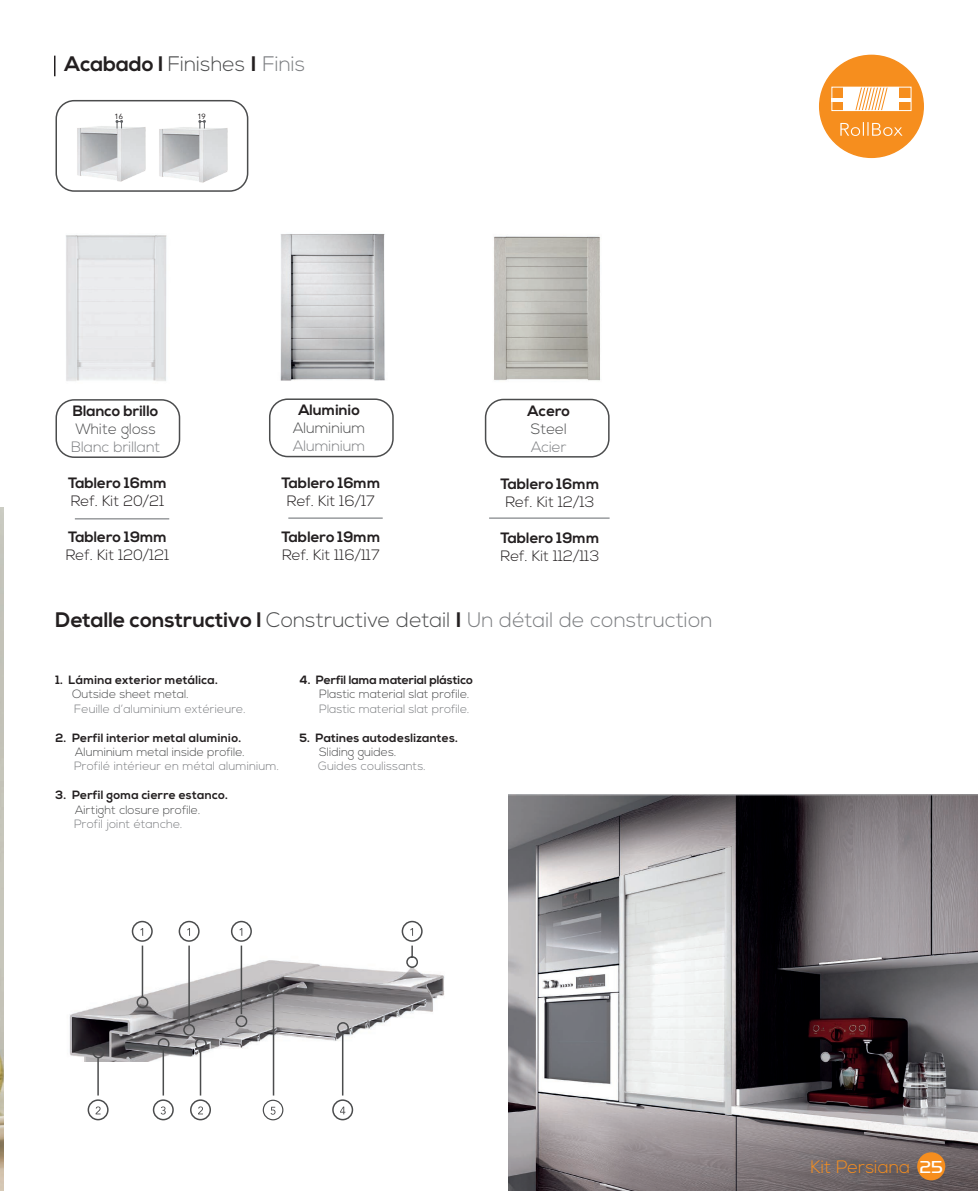
<style>
.page{position:relative;width:978px;height:1191px;background:#fff}
.page>*{position:absolute;margin:0;border:0;box-sizing:border-box;transform-origin:0 0}
.t1{font:300 21px "Nexa";color:#7c7e81}
.t2{font:700 21px "Nexa";color:#231f20}
.t3{font:300 18px "Nexa";color:#f68e1e}
.t4{font:700 15px "Nexa";color:#231f20}
.t5{font:300 15px "Nexa";color:#231f20}
.t6{font:300 15px "Nexa";color:#7c7e81}
.t7{font:300 15px "Nexa";color:#4b4c4d}
.t8{font:300 12px "Nexa";letter-spacing:.01em;color:#7c7e81}
.t9{font:300 12px "Nexa";color:#4b4c4d}
.t10{font:700 12px "Nexa";letter-spacing:.02em;color:#231f20}
.t11{font:700 12px "Nexa";color:#231f20}
.t12{font:7.5px "Avenir";color:#231f20}
.s1{font-weight:300;color:#4b4c4d}
.s2{font-weight:300;color:#7c7e81}
.s3{font-weight:700;color:#231f20}
.s4{color:#4b4c4d}
.s5{font-family:"Handel Gothic DOT Ligh";font-weight:400;color:#fff}
</style>
<div class="page">
<img style="left:508px;top:794px;width:470px;height:397px">
<img style="left:0;top:507px;width:3px;height:684px">
<div style="left:918px;top:1153px;width:26px;height:26px;background:#f68e1e;border-radius:50%"></div>
<div style="left:917px;top:1152px;width:28px;height:28px;border:2px solid #f68e1e;border-radius:50%"></div>
<div style="left:820px;top:55px;width:103px;height:102px;background:#f68e1e;border-radius:50%"></div>
<div style="left:819px;top:55px;width:105px;height:103px;border:2px solid #f68e1e;border-radius:50%"></div>
<svg style="left:840px;top:122px;width:63px;height:14px"></svg>
<hr style="left:832px;top:98px;width:79px;height:4px;background:#fff">
<div style="left:844px;top:88px;width:55px;height:23px;background:#fff"></div>
<svg style="left:854px;top:86px;width:34px;height:26px"></svg>
<div style="left:831px;top:87px;width:80px;height:24px;border:1px solid #fff"></div>
<hr style="left:54px;top:56px;width:2px;height:20px;background:#231f20">
<img style="left:66px;top:235px;width:101px;height:146px">
<img style="left:280px;top:233px;width:105px;height:148px">
<img style="left:494px;top:236px;width:106px;height:145px">
<img style="left:69px;top:934px;width:376px;height:127px">
<svg style="left:92px;top:920px;width:327px;height:176px"></svg>
<svg style="left:140px;top:928px;width:3px;height:7px"></svg>
<div style="left:179px;top:920px;width:21px;height:21px;border:2px solid #4b4c4d;border-radius:50%"></div>
<svg style="left:187px;top:928px;width:3px;height:7px"></svg>
<div style="left:231px;top:920px;width:21px;height:21px;border:2px solid #4b4c4d;border-radius:50%"></div>
<svg style="left:239px;top:928px;width:3px;height:7px"></svg>
<div style="left:402px;top:920px;width:21px;height:21px;border:2px solid #4b4c4d;border-radius:50%"></div>
<svg style="left:410px;top:928px;width:3px;height:7px"></svg>
<svg style="left:331px;top:1021px;width:23px;height:100px"></svg>
<div style="left:263px;top:1099px;width:20px;height:21px;border:1px solid #4b4c4d;border-radius:50%"></div>
<svg style="left:271px;top:1106px;width:4px;height:8px"></svg>
<svg style="left:87px;top:1099px;width:124px;height:22px"></svg>
<div style="left:56px;top:100px;width:192px;height:92px;border:2px solid #4b4c4d;border-radius:18px"></div>
<img style="left:70px;top:120px;width:82px;height:72px">
<img style="left:152px;top:127px;width:85px;height:65px">
<svg style="left:116px;top:120px;width:7px;height:9px"></svg>
<svg style="left:198px;top:120px;width:8px;height:9px"></svg>
<hr style="left:75px;top:518px;width:94px;height:1px;background:#999b9e">
<hr style="left:489px;top:517px;width:121px;height:2px;background:#999b9e">
<div style="left:485px;top:399px;width:125px;height:58px;border:2px solid #4b4c4d;border-radius:18px"></div>
<div style="left:56px;top:399px;width:124px;height:59px;border:2px solid #4b4c4d;border-radius:18px"></div>
<hr style="left:288px;top:517px;width:95px;height:2px;background:#999b9e">
<div style="left:269px;top:398px;width:125px;height:59px;border:2px solid #4b4c4d;border-radius:18px"></div>
<p class="t2" style="left:65px;top:52px;width:242px">Acabado I <span class="s1">Finishes</span> I <span class="s2">Finis</span></p>
<p class="t12" style="left:115px;top:110px;width:10px">16</p>
<p class="t12" style="left:197px;top:110px;width:10px">19</p>
<p class="t4" style="left:73px;top:402px;width:87px">Blanco brillo</p>
<p class="t7" style="left:76px;top:420px;width:82px">White gloss</p>
<p class="t6" style="left:71px;top:438px;width:91px">Blanc brillant</p>
<p class="t4" style="left:68px;top:474px;width:100px">Tablero 16mm</p>
<p class="t5" style="left:71px;top:492px;width:95px">Ref. Kit 20/21</p>
<p class="t4" style="left:68px;top:528px;width:100px">Tablero 19mm</p>
<p class="t5" style="left:66px;top:546px;width:105px">Ref. Kit 120/121</p>
<p class="t4" style="left:298px;top:401px;width:63px">Aluminio</p>
<p class="t7" style="left:293px;top:419px;width:74px">Aluminium</p>
<p class="t6" style="left:293px;top:437px;width:74px">Aluminium</p>
<p class="t4" style="left:282px;top:474px;width:100px">Tablero 16mm</p>
<p class="t5" style="left:287px;top:492px;width:90px">Ref. Kit 16/17</p>
<p class="t4" style="left:282px;top:528px;width:100px">Tablero 19mm</p>
<p class="t5" style="left:282px;top:546px;width:100px">Ref. Kit 116/117</p>
<p class="t4" style="left:528px;top:402px;width:44px">Acero</p>
<p class="t7" style="left:531px;top:420px;width:38px">Steel</p>
<p class="t6" style="left:531px;top:438px;width:37px">Acier</p>
<p class="t4" style="left:501px;top:475px;width:100px">Tablero 16mm</p>
<p class="t5" style="left:506px;top:493px;width:90px">Ref. Kit 12/13</p>
<p class="t4" style="left:501px;top:529px;width:100px">Tablero 19mm</p>
<p class="t5" style="left:501px;top:547px;width:100px">Ref. Kit 112/113</p>
<p class="t1" style="left:56px;top:607px;width:659px"><span class="s3">Detalle constructivo I</span> <span class="s4">Constructive detail</span> <span class="s3">I</span> Un détail de construction</p>
<p class="t10" style="left:56px;top:673px;width:164px">1. Lámina exterior metálica.</p>
<p class="t9" style="left:72px;top:687px;width:118px">Outside sheet metal.</p>
<p class="t8" style="left:74px;top:702px;width:173px">Feuille d’aluminium extérieure.</p>
<p class="t10" style="left:56px;top:730px;width:187px">2. Perfil interior metal aluminio.</p>
<p class="t9" style="left:75px;top:745px;width:171px">Aluminium metal inside profile.</p>
<p class="t8" style="left:74px;top:759px;width:206px">Profilé intérieur en métal aluminium.</p>
<p class="t10" style="left:56px;top:788px;width:174px">3. Perfil goma cierre estanco.</p>
<p class="t9" style="left:75px;top:802px;width:127px">Airtight closure profile.</p>
<p class="t8" style="left:74px;top:817px;width:110px">Profil joint étanche.</p>
<p class="t11" style="left:299px;top:673px;width:175px">4. Perfil lama material plástico</p>
<p class="t9" style="left:319px;top:687px;width:152px">Plastic material slat profile.</p>
<p class="t8" style="left:319px;top:702px;width:152px">Plastic material slat profile.</p>
<p class="t10" style="left:299px;top:730px;width:160px">5. Patines autodeslizantes.</p>
<p class="t9" style="left:319px;top:745px;width:79px">Sliding guides.</p>
<p class="t8" style="left:318px;top:759px;width:109px">Guides coulissants.</p>
<h2 class="t3" style="left:811px;top:1156px;width:134px">Kit Persiana <span class="s5">25</span></h2>
</div>
